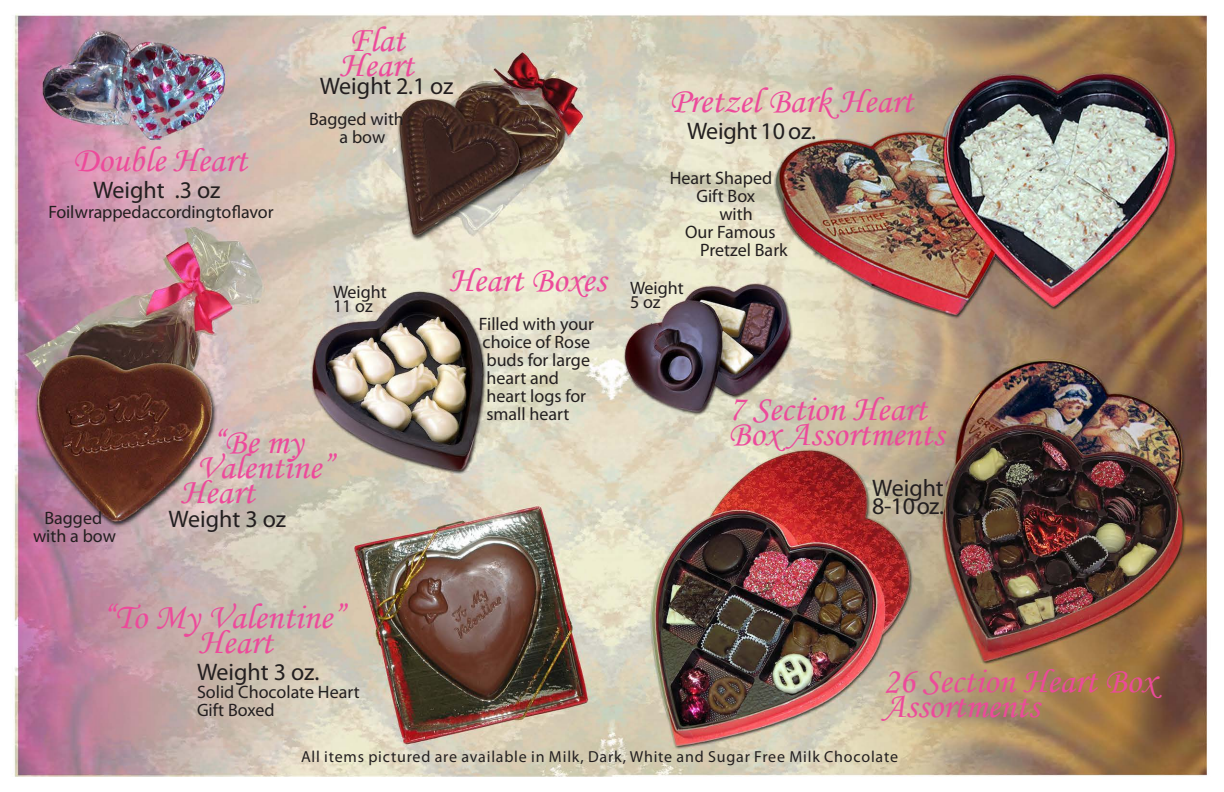
<style>
.page{position:relative;width:1224px;height:792px;background:#fff}
.page>*{position:absolute;margin:0;border:0;box-sizing:border-box;transform-origin:0 0}
.t1{font:36px "Monotype Corsiva";color:#ed4a9b}
.Body{font:24px/18px "Myriad Pro";letter-spacing:-.005em;color:#231f20}
.Body-2{font:18px/18px "Myriad Pro";color:#231f20}
.Body-3{font:16px "Myriad Pro";letter-spacing:.05em;color:#231f20}
</style>
<div class="page">
<img style="left:14px;top:14px;width:1193px;height:762px">
<p class="t1" style="left:73px;top:138px;width:176px">Double Heart</p>
<p class="Body" style="left:93px;top:181px;width:129px">Weight .3 oz</p>
<p class="Body-2" style="left:48px;top:202px;width:227px">Foil wrapped according to flavor</p>
<p class="t1" style="left:349px;top:18px;width:58px">Flat</p>
<p class="t1" style="left:340px;top:43px;width:76px">Heart</p>
<p class="Body" style="left:320px;top:76px;width:135px">Weight 2.1 oz</p>
<p class="Body-2" style="left:340px;top:109px;width:66px;text-indent:-31px">Bagged with a bow</p>
<p class="Body-2" style="left:333px;top:284px;width:55px;line-height:14px">Weight<br>11 oz</p>
<p class="t1" style="left:449px;top:258px;width:158px">Heart Boxes</p>
<p class="Body-2" style="left:479px;top:314px;width:117px">Filled with your choice of Rose buds for large heart and heart logs for small heart</p>
<p class="Body-2" style="left:33px;top:508px;width:84px;text-align:center">Bagged with a bow</p>
<p class="t1" style="left:212px;top:421px;width:92px">“Be my</p>
<p class="t1" style="left:196px;top:446px;width:139px">Valentine”</p>
<p class="t1" style="left:181px;top:471px;width:76px">Heart</p>
<p class="Body" style="left:169px;top:510px;width:119px">Weight 3 oz</p>
<p class="t1" style="left:669px;top:79px;width:246px">Pretzel Bark Heart</p>
<p class="Body" style="left:687px;top:122px;width:130px">Weight 10 oz.</p>
<p class="Body-2" style="left:670px;top:169px;width:104px">Heart Shaped</p>
<p class="Body-2" style="left:696px;top:187px;width:60px">Gift Box</p>
<p class="Body-2" style="left:719px;top:205px;width:35px">with</p>
<p class="Body-2" style="left:685px;top:223px;width:92px">Our Famous</p>
<p class="Body-2" style="left:700px;top:241px;width:89px">Pretzel Bark</p>
<p class="Body-2" style="left:630px;top:280px;width:55px;line-height:14px">Weight<br>5 oz</p>
<p class="t1" style="left:729px;top:388px;width:200px">7 Section Heart</p>
<p class="t1" style="left:729px;top:413px;width:217px">Box Assortments</p>
<p class="Body" style="left:872px;top:479px;width:73px">Weight<br>8-10 oz.</p>
<p class="t1" style="left:102px;top:595px;width:244px">“To My Valentine”</p>
<p class="t1" style="left:198px;top:620px;width:76px">Heart</p>
<p class="Body" style="left:197px;top:663px;width:124px">Weight 3 oz.</p>
<p class="Body-2" style="left:197px;top:683px;width:164px">Solid Chocolate Heart</p>
<p class="Body-2" style="left:197px;top:701px;width:79px">Gift Boxed</p>
<p class="t1" style="left:883px;top:659px;width:274px">26 Section Heart Box</p>
<p class="t1" style="left:883px;top:684px;width:158px">Assortments</p>
<p class="Body-3" style="left:301px;top:747px;width:599px">All items pictured are available in Milk, Dark, White and Sugar Free Milk Chocolate</p>
</div>
